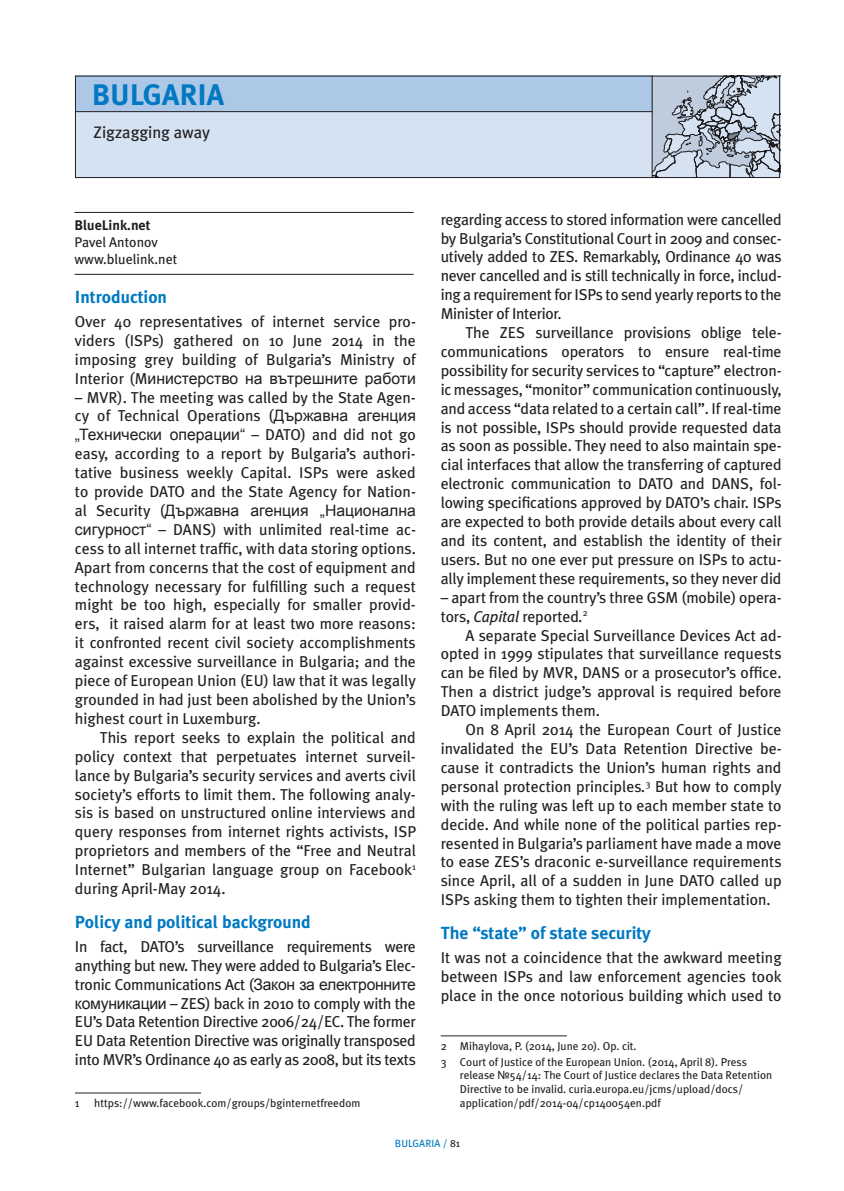
<style>
.page{position:relative;width:844px;height:1191px;background:#fff}
.page>*{position:absolute;margin:0;border:0;box-sizing:border-box;transform-origin:0 0}
.t1{font:700 29.75px "Meta Plus";color:#0079c2}
.t2{font:700 17.5px "Meta Plus";color:#0079c2}
.t3{font:16.62px "Meta Plus";color:#231f20}
.t4{font:15.75px/18.9px "Meta Plus";color:#231f20;text-align:justify}
.t5{font:15.75px "Arial";color:#231f20}
.t6{font:14px/16.8px "Meta Plus";color:#231f20}
.t7{font:700 14px "Meta Plus";color:#231f20}
.t8{font:11.38px/13.7px "Meta Plus";color:#231f20}
.t9{font:10.5px "Meta Plus";color:#0079c2}
.t10{font:10.5px "Meta Plus";color:#231f20}
.s1{font-family:"Meta Plus"}
.s2{font-family:"Arial"}
.s3{font-style:italic}
.s4{color:#0079c2}
</style>
<div class="page">
<div style="left:75px;top:76px;width:704px;height:102px;background:#d4e2f2"></div>
<div style="left:76px;top:76px;width:576px;height:36px;background:#adc7e7"></div>
<hr style="left:76px;top:111px;width:576px;height:1px;background:#231f20">
<hr style="left:651px;top:76px;width:1px;height:102px;background:#231f20">
<div style="left:75px;top:76px;width:704px;height:102px;border:1px solid #231f20"></div>
<hr style="left:75px;top:1092px;width:126px;height:1px;background:#231f20">
<hr style="left:440px;top:1035px;width:126px;height:1px;background:#231f20">
<hr style="left:74px;top:274px;width:339px;height:1px;background:#231f20">
<hr style="left:74px;top:212px;width:339px;height:1px;background:#231f20">
<svg style="left:652px;top:76px;width:127px;height:101px"></svg>
<h1 class="t1" style="left:92px;top:77px;width:36px">Bulgaria</h1>
<p class="t3" style="left:94px;top:123px;width:118px">Zigzagging away</p>
<p class="t7" style="left:74px;top:217px;width:77px">BlueLink.net</p>
<p class="t6" style="left:74px;top:234px;width:104px">Pavel Antonov www.bluelink.net</p>
<p class="t2" style="left:75px;top:287px;width:94px">Introduction</p>
<p class="t4" style="left:75px;top:312px;width:342px">Over 40 representatives of internet service pro&shy;viders (ISPs) gathered on 10 June 2014 in the imposing grey building of Bulgaria’s Ministry of</p>
<p class="t5" style="left:75px;top:368px;width:342px"><span class="s1">Interior (M</span>инистерство на вътрешните работи</p>
<p class="t4" style="left:75px;top:387px;width:342px">– MVR). The meeting was called by the State Agen&shy;cy of Technical Operations (<span class="s2">Държавна агенция</span></p>
<p class="t5" style="left:75px;top:424px;width:342px">„Технически операции“ <span class="s1">– DATO) and did not go</span></p>
<p class="t4" style="left:75px;top:444px;width:342px">easy, according to a report by Bulgaria’s authori&shy;tative business weekly Capital. ISPs were asked to provide DATO and the State Agency for Nation-</p>
<p class="t5" style="left:75px;top:500px;width:342px"><span class="s1">al Security (</span>Държавна агенция „Национална</p>
<p class="t4" style="left:75px;top:520px;width:342px"><span class="s2">сигурност“</span> – DANS) with unlimited real-time ac&shy;cess to all internet traffic, with data storing options.<br>Apart from concerns that the cost of equipment and technology necessary for fulfilling such a request might be too high, especially for smaller provid&shy;ers, it raised alarm for at least two more reasons: it confronted recent civil society accomplishments against excessive surveillance in Bulgaria; and the piece of European Union (EU) law that it was legally grounded in had just been abolished by the Union’s highest court in Luxemburg.</p>
<p class="t4" style="left:75px;top:727px;width:342px;text-indent:25px">This report seeks to explain the political and policy context that perpetuates internet surveil&shy;lance by Bulgaria’s security services and averts civil society’s efforts to limit them. The following analy&shy;sis is based on unstructured online interviews and query responses from internet rights activists, ISP proprietors and members of the “Free and Neutral Internet” Bulgarian language group on Facebook<sup>1 </sup>during April-May 2014.</p>
<p class="t2" style="left:75px;top:911px;width:237px">Policy and political background</p>
<p class="t4" style="left:75px;top:936px;width:342px">In fact, DATO’s surveillance requirements were anything but new. They were added to Bulgaria’s Elec&shy;tronic Communications Act (<span class="s2">Закон за електронните комуникации</span> – ZES) back in 2010 to comply with the EU’s Data Retention Directive 2006/24/EC. The former EU Data Retention Directive was originally transposed into MVR’s Ordinance 40 as early as 2008, but its texts</p>
<p class="t8" style="left:75px;top:1095px;width:6px">1</p>
<p class="t8" style="left:94px;top:1095px;width:267px">https://www.facebook.com/groups/bginternetfreedom</p>
<p class="t4" style="left:440px;top:209px;width:342px">regarding access to stored information were cancelled by Bulgaria’s Constitutional Court in 2009 and consec&shy;utively added to ZES. Remarkably, Ordinance 40 was never cancelled and is still technically in force, includ&shy;ing a requirement for ISPs to send yearly reports to the Minister of Interior.</p>
<p class="t4" style="left:440px;top:323px;width:342px;text-indent:25px">The ZES surveillance provisions oblige tele&shy;communications operators to ensure real-time possibility for security services to “capture” electron&shy;ic messages, “monitor” communication continuously, and access “data related to a certain call”. If real-time is not possible, ISPs should provide requested data as soon as possible. They need to also maintain spe&shy;cial interfaces that allow the transferring of captured electronic communication to DATO and DANS, fol&shy;lowing specifications approved by DATO’s chair. ISPs are expected to both provide details about every call and its content, and establish the identity of their users. But no one ever put pressure on ISPs to actu&shy;ally implement these requirements, so they never did</p>
<p class="t4" style="left:440px;top:587px;width:342px">– apart from the country’s three GSM (mobile) opera&shy;tors, <span class="s3">Capital</span> reported<span class="s3">.</span><sup>2</sup></p>
<p class="t4" style="left:440px;top:625px;width:342px;text-indent:25px">A separate Special Surveillance Devices Act ad&shy;opted in 1999 stipulates that surveillance requests can be filed by MVR, DANS or a prosecutor’s office.<br>Then a district judge’s approval is required before DATO implements them.</p>
<p class="t4" style="left:440px;top:720px;width:342px;text-indent:25px">On 8 April 2014 the European Court of Justice invalidated the EU’s Data Retention Directive be&shy;cause it contradicts the Union’s human rights and personal protection principles<span class="s3">.</span><sup>3</sup> But how to comply with the ruling was left up to each member state to decide. And while none of the political parties rep&shy;resented in Bulgaria’s parliament have made a move to ease ZES’s draconic e‑surveillance requirements since April, all of a sudden in June DATO called up ISPs asking them to tighten their implementation.</p>
<p class="t2" style="left:440px;top:923px;width:212px">The “state” of state security</p>
<p class="t4" style="left:440px;top:948px;width:342px">It was not a coincidence that the awkward meeting between ISPs and law enforcement agencies took place in the once notorious building which used to</p>
<p class="t8" style="left:440px;top:1037px;width:308px;line-height:16.1px">2 Mihaylova, P. (2014, June 20). Op. cit.<br>3 Court of Justice of the European Union. (2014, April 8). Press</p>
<p class="t8" style="left:460px;top:1068px;width:313px">release <span class="s2">№</span>54/14: The Court of Justice declares the Data Retention<br>Directive to be invalid. curia.europa.eu/jcms/upload/docs/ application/pdf/2014-04/cp140054en.pdf</p>
<p class="t9" style="left:395px;top:1137px;width:7px">bulgaria</p>
<p class="t10" style="left:442px;top:1137px;width:19px"><span class="s4">/</span> 81</p>
</div>
